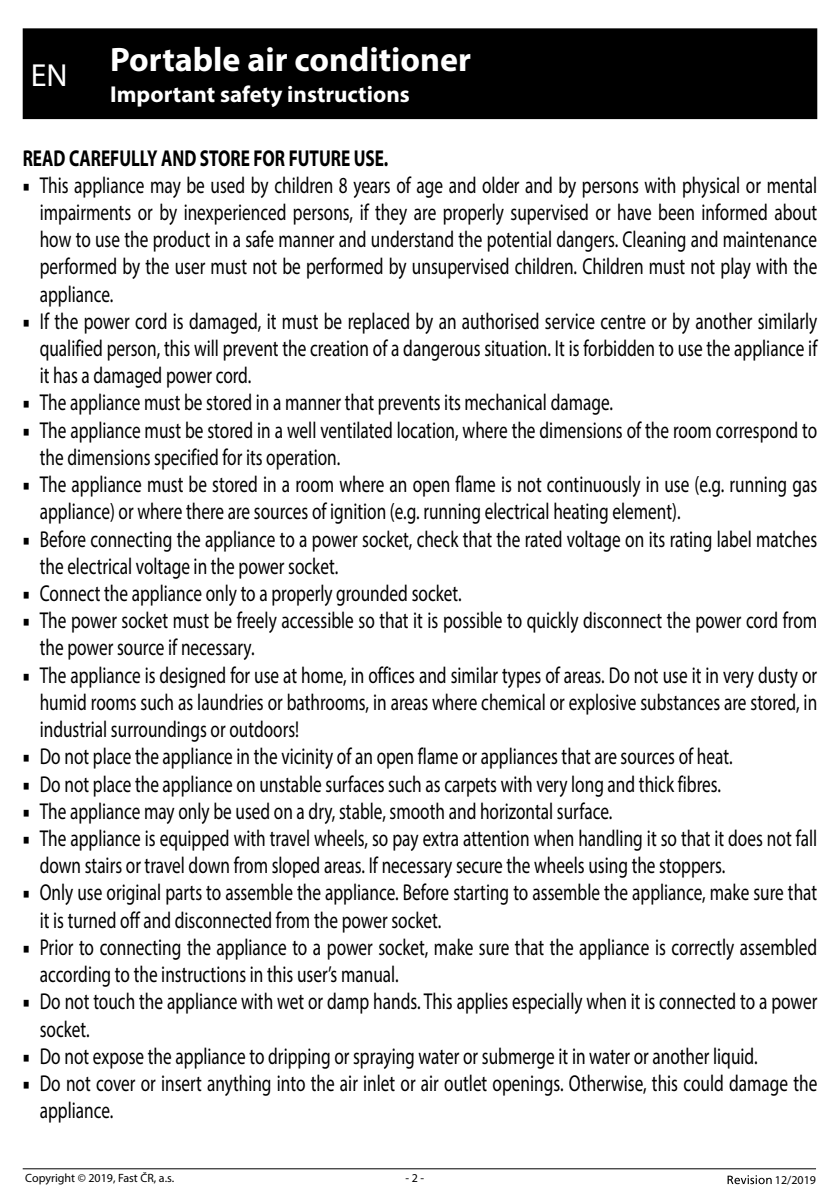
<style>
.page{position:relative;width:840px;height:1191px;background:#fff}
.page>*{position:absolute;margin:0;border:0;box-sizing:border-box;transform-origin:0 0}
.t1{font:700 34px "Myriad Pro";color:#fff}
.t2{font:32px "Myriad Pro";color:#fff}
.t3{font:23px/27.2px "Myriad Pro";color:#000;scale:.75 1}
.t4{font:700 23px "Myriad Pro";color:#000;scale:.75 1}
.t5{font:700 23px "Myriad Pro";color:#fff}
.t6{font:12px "Myriad Pro";color:#000}
.s1{font-family:"Minion Pro"}
</style>
<div class="page">
<svg style="left:727px;top:1175px;width:44px;height:9px"></svg>
<hr style="left:23px;top:1168px;width:792px;height:1px;background:#000">
<div style="left:23px;top:28px;width:793px;height:91px;background:#000"></div>
<h2 class="t2" style="left:31px;top:59px;width:38px">EN</h2>
<h1 class="t1" style="left:110px;top:46px;width:362px">Portable air conditioner</h1>
<p class="t5" style="left:110px;top:85px;width:301px">Important safety instructions</p>
<p class="t4" style="left:23px;top:149px;width:489px">READ CAREFULLY AND STORE FOR FUTURE USE.</p>
<p class="t3" style="left:40px;top:172px;width:1037px;text-align:justify;text-indent:-17px"><span class="s1">■</span> This appliance may be used by children 8 years of age and older and by persons with physical or mental impairments or by inexperienced persons, if they are properly supervised or have been informed about how to use the product in a safe manner and understand the potential dangers. Cleaning and maintenance performed by the user must not be performed by unsupervised children. Children must not play with the appliance.</p>
<p class="t3" style="left:40px;top:309px;width:1037px;text-align:justify;text-indent:-17px"><span class="s1">■</span> If the power cord is damaged, it must be replaced by an authorised service centre or by another similarly qualified person, this will prevent the creation of a dangerous situation. It is forbidden to use the appliance if it has a damaged power cord.</p>
<p class="t3" style="left:23px;top:391px;width:788px"><span class="s1">■</span> The appliance must be stored in a manner that prevents its mechanical damage.</p>
<p class="t3" style="left:40px;top:418px;width:1037px;text-indent:-17px"><span class="s1">■</span> The appliance must be stored in a well ventilated location, where the dimensions of the room correspond to the dimensions specified for its operation.</p>
<p class="t3" style="left:40px;top:473px;width:1037px;text-indent:-17px"><span class="s1">■</span> The appliance must be stored in a room where an open flame is not continuously in use (e.g. running gas appliance) or where there are sources of ignition (e.g. running electrical heating element).</p>
<p class="t3" style="left:40px;top:527px;width:1037px;text-indent:-17px"><span class="s1">■</span> Before connecting the appliance to a power socket, check that the rated voltage on its rating label matches the electrical voltage in the power socket.</p>
<p class="t3" style="left:23px;top:581px;width:586px"><span class="s1">■</span> Connect the appliance only to a properly grounded socket.</p>
<p class="t3" style="left:40px;top:609px;width:1037px;text-indent:-17px"><span class="s1">■</span> The power socket must be freely accessible so that it is possible to quickly disconnect the power cord from the power source if necessary.</p>
<p class="t3" style="left:40px;top:663px;width:1037px;text-align:justify;text-indent:-17px"><span class="s1">■</span> The appliance is designed for use at home, in offices and similar types of areas. Do not use it in very dusty or humid rooms such as laundries or bathrooms, in areas where chemical or explosive substances are stored, in industrial surroundings or outdoors!</p>
<p class="t3" style="left:23px;top:745px;width:947px"><span class="s1">■</span> Do not place the appliance in the vicinity of an open flame or appliances that are sources of heat.</p>
<p class="t3" style="left:23px;top:772px;width:932px"><span class="s1">■</span> Do not place the appliance on unstable surfaces such as carpets with very long and thick fibres.</p>
<p class="t3" style="left:23px;top:799px;width:787px"><span class="s1">■</span> The appliance may only be used on a dry, stable, smooth and horizontal surface.</p>
<p class="t3" style="left:40px;top:826px;width:1037px;text-indent:-17px"><span class="s1">■</span> The appliance is equipped with travel wheels, so pay extra attention when handling it so that it does not fall down stairs or travel down from sloped areas. If necessary secure the wheels using the stoppers.</p>
<p class="t3" style="left:40px;top:881px;width:1037px;text-indent:-17px"><span class="s1">■</span> Only use original parts to assemble the appliance. Before starting to assemble the appliance, make sure that it is turned off and disconnected from the power socket.</p>
<p class="t3" style="left:40px;top:935px;width:1037px;text-indent:-17px"><span class="s1">■</span> Prior to connecting the appliance to a power socket, make sure that the appliance is correctly assembled according to the instructions in this user’s manual.</p>
<p class="t3" style="left:40px;top:990px;width:1037px;text-indent:-17px"><span class="s1">■</span> Do not touch the appliance with wet or damp hands. This applies especially when it is connected to a power socket.</p>
<p class="t3" style="left:23px;top:1044px;width:980px"><span class="s1">■</span> Do not expose the appliance to dripping or spraying water or submerge it in water or another liquid.</p>
<p class="t3" style="left:40px;top:1071px;width:1037px;text-indent:-17px"><span class="s1">■</span> Do not cover or insert anything into the air inlet or air outlet openings. Otherwise, this could damage the appliance.</p>
<p class="t6" style="left:25px;top:1171px;width:150px">Copyright © 2019, Fast ČR, a.s.</p>
<p class="t6" style="left:405px;top:1171px;width:20px">- 2 -</p>
<p class="t6" style="left:774px;top:1174px;width:43px">12/2019</p>
</div>
